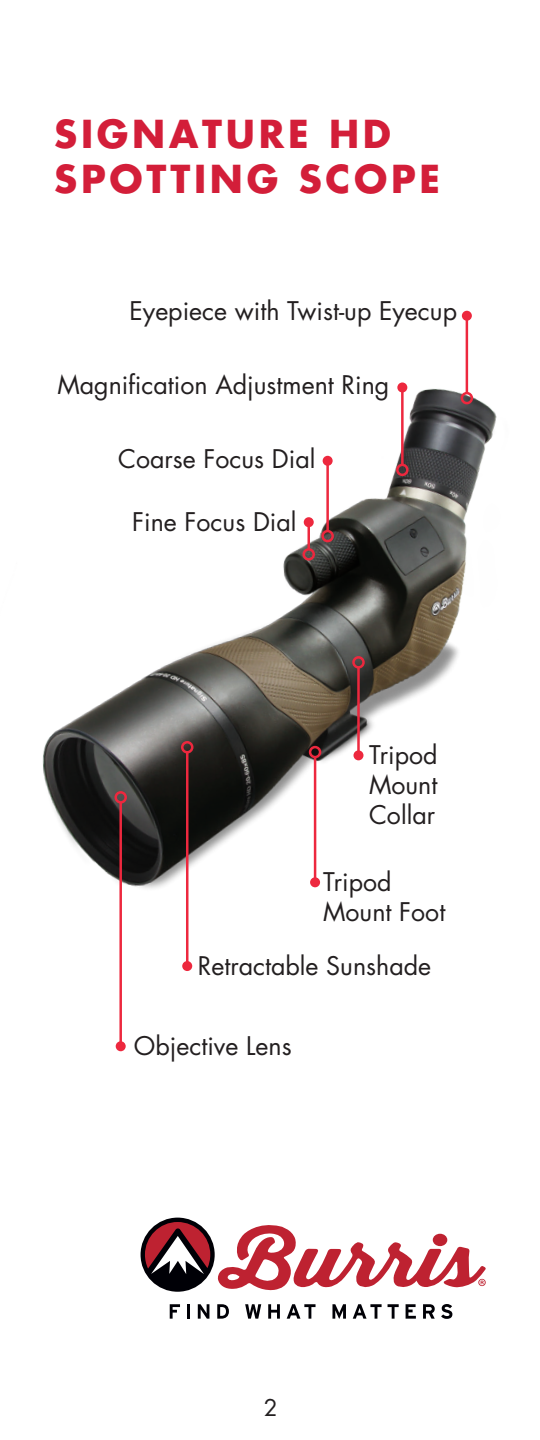
<style>
.page{position:relative;width:540px;height:1440px;background:#fff}
.page>*{position:absolute;margin:0;border:0;box-sizing:border-box;transform-origin:0 0}
.t1{font:700 37.5px/45px "Futura";letter-spacing:.1em;color:#d31e39}
.t2{font:25px/30px "Futura";color:#231f20}
.t3{font:22.5px "Futura";color:#231f20}
</style>
<div class="page">
<img style="left:42px;top:365px;width:455px;height:575px">
<svg style="left:170px;top:1304px;width:10px;height:15px"></svg>
<hr style="left:187px;top:1304px;width:3px;height:15px;background:#000006">
<svg style="left:198px;top:1304px;width:11px;height:15px"></svg>
<svg style="left:217px;top:1304px;width:12px;height:15px"></svg>
<svg style="left:245px;top:1304px;width:16px;height:15px"></svg>
<svg style="left:268px;top:1304px;width:12px;height:15px"></svg>
<svg style="left:287px;top:1304px;width:29px;height:15px"></svg>
<svg style="left:332px;top:1304px;width:14px;height:15px"></svg>
<svg style="left:353px;top:1304px;width:29px;height:15px"></svg>
<svg style="left:388px;top:1304px;width:11px;height:15px"></svg>
<svg style="left:406px;top:1304px;width:10px;height:15px"></svg>
<svg style="left:423px;top:1304px;width:12px;height:15px"></svg>
<svg style="left:441px;top:1304px;width:11px;height:15px"></svg>
<svg style="left:141px;top:1218px;width:345px;height:74px"></svg>
<hr style="left:466px;top:316px;width:2px;height:77px;background:#ed283e">
<div style="left:462px;top:311px;width:10px;height:10px;background:#ed283e;border-radius:50%"></div>
<div style="left:461px;top:392px;width:12px;height:12px;border:2px solid #ed283e;border-radius:50%"></div>
<hr style="left:401px;top:387px;width:3px;height:78px;background:#ed283e">
<div style="left:397px;top:382px;width:10px;height:10px;background:#ed283e;border-radius:50%"></div>
<div style="left:396px;top:464px;width:13px;height:12px;border:2px solid #ed283e;border-radius:50%"></div>
<hr style="left:326px;top:461px;width:3px;height:70px;background:#ed283e">
<div style="left:323px;top:456px;width:10px;height:10px;background:#ed283e;border-radius:50%"></div>
<div style="left:321px;top:530px;width:13px;height:12px;border:2px solid #ed283e;border-radius:50%"></div>
<hr style="left:308px;top:522px;width:2px;height:27px;background:#ed283e">
<div style="left:304px;top:517px;width:10px;height:10px;background:#ed283e;border-radius:50%"></div>
<div style="left:302px;top:548px;width:13px;height:13px;border:2px solid #ed283e;border-radius:50%"></div>
<hr style="left:119px;top:802px;width:3px;height:244px;background:#ed283e">
<div style="left:116px;top:1041px;width:10px;height:10px;background:#ed283e;border-radius:50%"></div>
<div style="left:114px;top:791px;width:13px;height:13px;border:2px solid #ed283e;border-radius:50%"></div>
<hr style="left:186px;top:752px;width:2px;height:214px;background:#ed283e">
<div style="left:182px;top:961px;width:10px;height:10px;background:#ed283e;border-radius:50%"></div>
<div style="left:181px;top:741px;width:12px;height:13px;border:2px solid #ed283e;border-radius:50%"></div>
<hr style="left:314px;top:757px;width:2px;height:125px;background:#ed283e">
<div style="left:310px;top:877px;width:10px;height:10px;background:#ed283e;border-radius:50%"></div>
<div style="left:309px;top:746px;width:12px;height:12px;border:2px solid #ed283e;border-radius:50%"></div>
<hr style="left:357px;top:667px;width:3px;height:88px;background:#ed283e">
<div style="left:353px;top:750px;width:10px;height:10px;background:#ed283e;border-radius:50%"></div>
<div style="left:352px;top:656px;width:13px;height:13px;border:2px solid #ed283e;border-radius:50%"></div>
<h1 class="t1" style="left:54px;top:110px;width:388px">SIGNATURE HD<br>SPOTTING SCOPE</h1>
<p class="t2" style="left:130px;top:296px;width:329px">Eyepiece with Twist-up Eyecup</p>
<p class="t2" style="left:57px;top:370px;width:333px">Magnification Adjustment Ring</p>
<p class="t2" style="left:118px;top:443px;width:199px">Coarse Focus Dial</p>
<p class="t2" style="left:132px;top:507px;width:166px">Fine Focus Dial</p>
<p class="t2" style="left:369px;top:739px;width:70px;text-align:justify">Tripod Mount Collar</p>
<p class="t2" style="left:323px;top:866px;width:124px">Tripod<br>Mount Foot</p>
<p class="t2" style="left:198px;top:950px;width:235px">Retractable Sunshade</p>
<p class="t2" style="left:134px;top:1030px;width:159px">Objective Lens</p>
<p class="t3" style="left:264px;top:1393px;width:15px">2</p>
</div>
